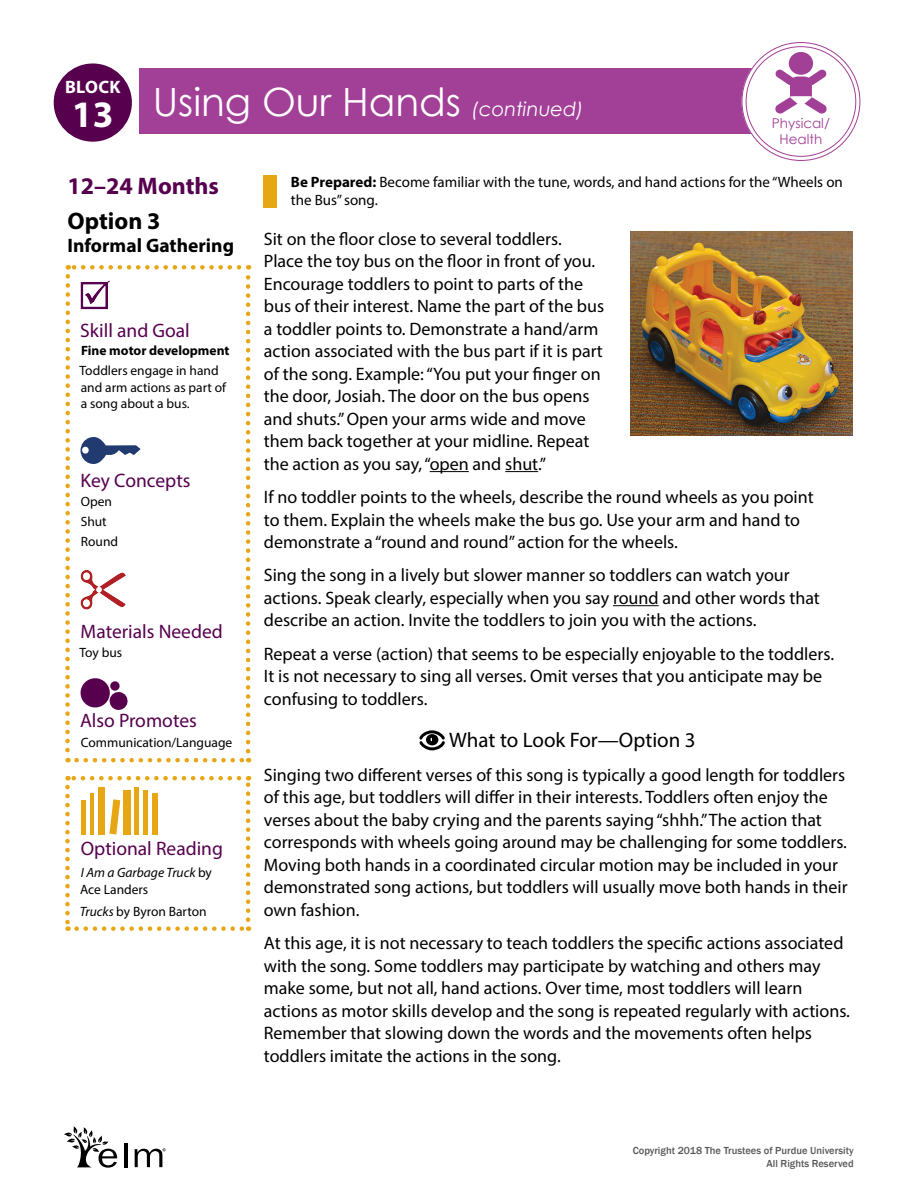
<style>
.page{position:relative;width:918px;height:1188px;background:#fff}
.page>*{position:absolute;margin:0;border:0;box-sizing:border-box;transform-origin:0 0}
.t1{font:39px "Century Gothic";color:#fff}
._1-07_I-T_Age{font:700 24px "Myriad Pro";color:#56004e}
._1-11_I-T_Option_Sub{font:700 24px "Myriad Pro";color:#000}
._4-MISC_What_to_Look{font:21px "Myriad Pro";color:#000}
._2-01_Sidebar_Subhea{font:19.5px "Myriad Pro";color:#56004e}
._1-08_Group_Size{font:700 19.5px "Myriad Pro";color:#000}
._3-13_IT_Body{font:18px/22.5px "Myriad Pro";color:#000}
.t2{font:700 18px "Myriad Pro";letter-spacing:.02em;color:#fff}
._3-IT_MISC_Be_Prepar{font:15px/18px "Myriad Pro";color:#000}
._2-02_Learning_Goal{font:13.5px/16.5px "Myriad Pro";color:#000}
._2-05_I-T_Sidebar_Bo{font:13.5px "Myriad Pro";color:#000}
._2-07_Shared_Reading{font:italic 13.5px/16.5px "Myriad Pro";color:#000}
._2-02a_Skill{font:700 13.5px "Myriad Pro";color:#000}
._2-07_Shared_Reading-2{font:13.5px "Myriad Pro";color:#000}
.t3{font:13.5px/16.2px "Century Gothic";color:#a23f97;text-align:center}
._2-08_I-T_Key_Concep{font:13.5px "Myriad Pro";color:#000}
.t4{font:500 10.5px/12.6px "Franklin Gothic";color:#58595b;text-align:right}
.s1{font-style:italic;font-size:19.5px}
.s2{font-style:normal}
.s3{font-style:italic}
.s4{font-weight:700}
</style>
<div class="page">
<div style="left:140px;top:68px;width:616px;height:66px;background:#a23f97"></div>
<div style="left:744px;top:45px;width:114px;height:113px;background:#fff;border-radius:50%"></div>
<div style="left:742px;top:42px;width:118px;height:119px;border:5px solid #fff;border-radius:50%"></div>
<div style="left:54px;top:63px;width:78px;height:79px;background:#56004e;border-radius:50%"></div>
<svg style="left:775px;top:69px;width:52px;height:45px"></svg>
<div style="left:789px;top:52px;width:24px;height:23px;background:#a23f97;border-radius:50%"></div>
<svg style="left:81px;top:280px;width:29px;height:29px"></svg>
<svg style="left:81px;top:437px;width:60px;height:27px"></svg>
<svg style="left:81px;top:570px;width:45px;height:40px"></svg>
<svg style="left:81px;top:678px;width:47px;height:32px"></svg>
<svg style="left:77px;top:758px;width:172px;height:4px"></svg>
<svg style="left:246px;top:265px;width:4px;height:486px"></svg>
<svg style="left:68px;top:265px;width:171px;height:5px"></svg>
<svg style="left:65px;top:276px;width:5px;height:486px"></svg>
<div style="left:81px;top:800px;width:5px;height:35px;background:#e7a614"></div>
<hr style="left:90px;top:793px;width:3px;height:42px;background:#e7a614">
<hr style="left:135px;top:787px;width:4px;height:48px;background:#e7a614">
<div style="left:98px;top:787px;width:6px;height:48px;background:#e7a614"></div>
<svg style="left:109px;top:799px;width:11px;height:36px"></svg>
<div style="left:152px;top:793px;width:6px;height:42px;background:#e7a614"></div>
<hr style="left:144px;top:790px;width:4px;height:45px;background:#e7a614">
<div style="left:123px;top:790px;width:7px;height:45px;background:#e7a614"></div>
<svg style="left:65px;top:787px;width:5px;height:144px"></svg>
<svg style="left:77px;top:926px;width:172px;height:5px"></svg>
<svg style="left:246px;top:776px;width:4px;height:144px"></svg>
<svg style="left:67px;top:776px;width:172px;height:4px"></svg>
<img style="left:630px;top:231px;width:223px;height:205px">
<div style="left:264px;top:176px;width:13px;height:32px;background:#e7a614"></div>
<hr style="left:430px;top:471px;width:39px;height:1px;background:#000">
<hr style="left:505px;top:471px;width:33px;height:1px;background:#000">
<hr style="left:613px;top:605px;width:46px;height:1px;background:#000">
<svg style="left:419px;top:730px;width:26px;height:20px"></svg>
<hr style="left:124px;top:1143px;width:3px;height:24px;background:#000">
<svg style="left:64px;top:1126px;width:53px;height:42px"></svg>
<svg style="left:135px;top:1148px;width:31px;height:19px"></svg>
<p class="t2" style="left:65px;top:75px;width:57px">BLOCK</p>
<h1 class="t1" style="left:72px;top:75px;width:513px"><sub>13</sub> Using Our Hands <span class="s1">(continued)</span></h1>
<p class="t3" style="left:772px;top:115px;width:59px">Physical/<br>Health</p>
<h1 class="_1-07_I-T_Age" style="left:68px;top:170px;width:153px">12–24 Months</h1>
<p class="_1-11_I-T_Option_Sub" style="left:68px;top:205px;width:95px">Option 3</p>
<h2 class="_1-08_Group_Size" style="left:68px;top:232px;width:168px">Informal Gathering</h2>
<p class="_2-01_Sidebar_Subhea" style="left:80px;top:319px;width:111px">Skill and Goal</p>
<p class="_2-02a_Skill" style="left:81px;top:342px;width:150px">Fine motor development</p>
<p class="_2-02_Learning_Goal" style="left:80px;top:362px;width:148px">Toddlers engage in hand and arm actions as part of a song about a bus.</p>
<p class="_2-01_Sidebar_Subhea" style="left:81px;top:468px;width:111px">Key Concepts</p>
<p class="_2-08_I-T_Key_Concep" style="left:81px;top:493px;width:33px">Open</p>
<p class="_2-08_I-T_Key_Concep" style="left:81px;top:513px;width:28px">Shut</p>
<p class="_2-08_I-T_Key_Concep" style="left:81px;top:533px;width:39px">Round</p>
<p class="_2-01_Sidebar_Subhea" style="left:81px;top:619px;width:144px">Materials Needed</p>
<p class="_2-05_I-T_Sidebar_Bo" style="left:80px;top:644px;width:44px">Toy bus</p>
<p class="_2-01_Sidebar_Subhea" style="left:80px;top:709px;width:118px">Also Promotes</p>
<p class="_2-05_I-T_Sidebar_Bo" style="left:81px;top:734px;width:153px">Communication/Language</p>
<p class="_2-01_Sidebar_Subhea" style="left:81px;top:837px;width:144px">Optional Reading</p>
<p class="_2-07_Shared_Reading" style="left:80px;top:864px;width:133px">I Am a Garbage Truck <span class="s2">by<br>Ace Landers</span></p>
<p class="_2-07_Shared_Reading-2" style="left:80px;top:903px;width:128px"><span class="s3">Trucks</span> by Byron Barton</p>
<p class="_3-IT_MISC_Be_Prepar" style="left:291px;top:172px;width:554px"><span class="s4">Be Prepared:</span> Become familiar with the tune, words, and hand actions for the “Wheels on the Bus” song.</p>
<p class="_3-13_IT_Body" style="left:264px;top:227px;width:342px">Sit on the floor close to several toddlers.<br>Place the toy bus on the floor in front of you.<br>Encourage toddlers to point to parts of the bus of their interest. Name the part of the bus a toddler points to. Demonstrate a hand/arm action associated with the bus part if it is part of the song. Example: “You put your finger on the door, Josiah. The door on the bus opens and shuts.” Open your arms wide and move them back together at your midline. Repeat the action as you say, “open and shut.”</p>
<p class="_3-13_IT_Body" style="left:264px;top:486px;width:551px">If no toddler points to the wheels, describe the round wheels as you point to them. Explain the wheels make the bus go. Use your arm and hand to demonstrate a “round and round” action for the wheels.</p>
<p class="_3-13_IT_Body" style="left:264px;top:564px;width:558px">Sing the song in a lively but slower manner so toddlers can watch your actions. Speak clearly, especially when you say round and other words that describe an action. Invite the toddlers to join you with the actions.</p>
<p class="_3-13_IT_Body" style="left:264px;top:642px;width:572px">Repeat a verse (action) that seems to be especially enjoyable to the toddlers.<br>It is not necessary to sing all verses. Omit verses that you anticipate may be confusing to toddlers.</p>
<p class="_4-MISC_What_to_Look" style="left:449px;top:727px;width:248px">What to Look For—Option 3</p>
<p class="_3-13_IT_Body" style="left:264px;top:763px;width:585px">Singing two different verses of this song is typically a good length for toddlers of this age, but toddlers will differ in their interests. Toddlers often enjoy the verses about the baby crying and the parents saying “shhh.” The action that corresponds with wheels going around may be challenging for some toddlers.<br>Moving both hands in a coordinated circular motion may be included in your demonstrated song actions, but toddlers will usually move both hands in their own fashion.</p>
<p class="_3-13_IT_Body" style="left:264px;top:931px;width:588px">At this age, it is not necessary to teach toddlers the specific actions associated with the song. Some toddlers may participate by watching and others may make some, but not all, hand actions. Over time, most toddlers will learn actions as motor skills develop and the song is repeated regularly with actions.<br>Remember that slowing down the words and the movements often helps toddlers imitate the actions in the song.</p>
<p class="t4" style="left:633px;top:1145px;width:223px">Copyright 2018 The Trustees of Purdue University<br>All Rights Reserved</p>
</div>
